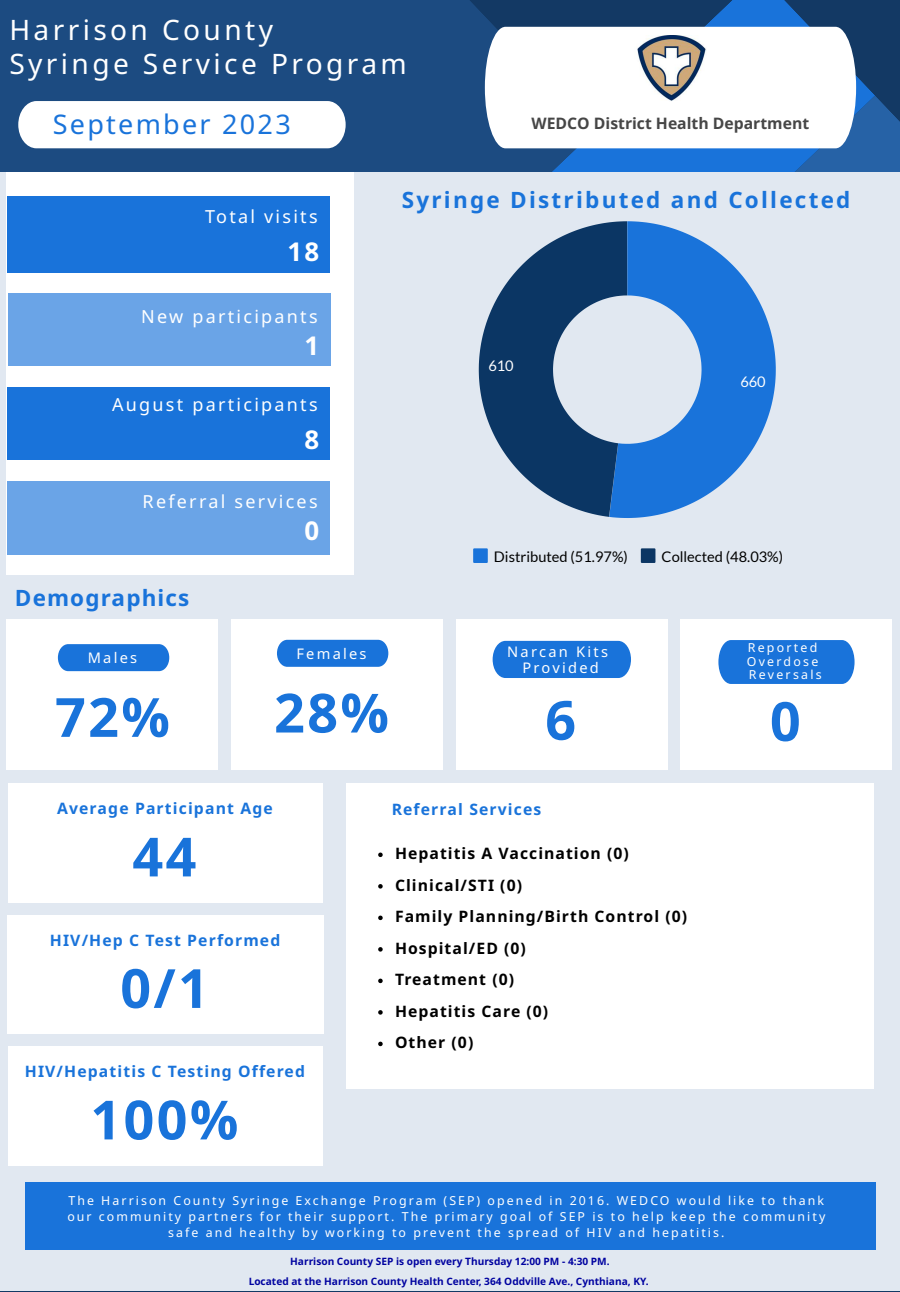
<style>
.page{position:relative;width:900px;height:1292px;background:#fff}
.page>*{position:absolute;margin:0;border:0;box-sizing:border-box;transform-origin:0 0}
.t1{font:700 54px "Noto Sans";letter-spacing:.04em;color:#1973da}
.t2{font:28.2px/33.8px "Noto Sans";letter-spacing:.12em;color:#fff}
.t3{font:27px "Noto Sans";letter-spacing:.085em;color:#1973da}
.t4{font:700 25.8px "Noto Sans";color:#fff}
.t5{font:700 22.5px "Noto Sans";letter-spacing:.1em;color:#1973da}
.t6{font:700 22.5px "Noto Sans";letter-spacing:.05em;color:#1973da}
.t7{font:18px "Noto Sans";letter-spacing:.125em;color:#fff}
.t8{font:700 15.75px "Noto Sans";letter-spacing:.065em;color:#000}
.t9{font:700 15.75px "Noto Sans";letter-spacing:.07em;color:#1973da}
.t10{font:700 15.75px "Open Sans";color:#464646}
.t11{font:14.7px/15.8px "Noto Sans";letter-spacing:.155em;color:#fff;text-align:center}
.t12{font:14.55px "Lato";color:#000}
.t13{font:14.55px "Lato";color:#fff}
.t14{font:12.3px/13.5px "Noto Sans";letter-spacing:.165em;color:#fff}
.t15{font:700 10.2px/20.2px "Noto Sans";color:#0002a0;text-align:center}
</style>
<div class="page">
<div style="left:0;top:0;width:452px;height:172px;background:#1c4b81"></div>
<svg style="left:452px;top:0;width:423px;height:172px;background:#1a5395"></svg>
<div style="left:0;top:172px;width:900px;height:1118px;background:#e1e8f1"></div>
<svg style="left:18px;top:101px;width:328px;height:47px"></svg>
<div style="left:681px;top:619px;width:211px;height:151px;background:#fff"></div>
<div style="left:456px;top:619px;width:212px;height:151px;background:#fff"></div>
<div style="left:231px;top:619px;width:212px;height:151px;background:#fff"></div>
<div style="left:7px;top:619px;width:211px;height:151px;background:#fff"></div>
<div style="left:7px;top:172px;width:347px;height:403px;background:#fff"></div>
<div style="left:7px;top:196px;width:323px;height:76px;background:#1973da"></div>
<div style="left:7px;top:387px;width:323px;height:72px;background:#1973da"></div>
<div style="left:8px;top:293px;width:323px;height:72px;background:#6aa4e7"></div>
<div style="left:7px;top:481px;width:323px;height:73px;background:#6aa4e7"></div>
<svg style="left:58px;top:644px;width:111px;height:27px;background:#2278db"></svg>
<svg style="left:277px;top:639px;width:111px;height:27px;background:#277bdc"></svg>
<div style="left:493px;top:641px;width:138px;height:37px;background:#1973da"></div>
<svg style="left:718px;top:640px;width:137px;height:44px;background:#2479db"></svg>
<div style="left:346px;top:783px;width:528px;height:305px;background:#fff"></div>
<svg style="left:378px;top:852px;width:5px;height:5px"></svg>
<svg style="left:378px;top:884px;width:5px;height:4px"></svg>
<svg style="left:378px;top:915px;width:5px;height:5px"></svg>
<svg style="left:378px;top:947px;width:5px;height:4px"></svg>
<svg style="left:378px;top:978px;width:5px;height:5px"></svg>
<svg style="left:378px;top:1010px;width:5px;height:4px"></svg>
<svg style="left:378px;top:1041px;width:5px;height:5px"></svg>
<div style="left:8px;top:783px;width:315px;height:120px;background:#fff"></div>
<svg style="left:610px;top:221px;width:166px;height:297px;fill:#1973da"></svg>
<svg style="left:479px;top:221px;width:148px;height:296px"></svg>
<svg style="left:473px;top:548px;width:15px;height:15px"></svg>
<svg style="left:641px;top:548px;width:14px;height:15px"></svg>
<div style="left:8px;top:915px;width:316px;height:118px;background:#fff"></div>
<div style="left:8px;top:1046px;width:315px;height:119px;background:#fff"></div>
<div style="left:25px;top:1182px;width:850px;height:67px;background:#1973da"></div>
<svg style="left:485px;top:27px;width:371px;height:121px"></svg>
<img style="left:635px;top:36px;width:72px;height:65px">
<p class="t2" style="left:9px;top:12px;width:399px">Harrison County<br>Syringe Service Program</p>
<p class="t3" style="left:53px;top:105px;width:239px">September 2023</p>
<p class="t10" style="left:532px;top:112px;width:279px">WEDCO District Health Department</p>
<p class="t7" style="left:205px;top:203px;width:114px">Total visits</p>
<p class="t4" style="left:287px;top:233px;width:33px">18</p>
<p class="t5" style="left:402px;top:183px;width:450px">Syringe Distributed and Collected</p>
<p class="t7" style="left:141px;top:304px;width:178px">New participants</p>
<p class="t4" style="left:305px;top:327px;width:16px">1</p>
<p class="t7" style="left:112px;top:392px;width:207px">August participants</p>
<p class="t4" style="left:305px;top:421px;width:16px">8</p>
<p class="t7" style="left:143px;top:489px;width:177px">Referral services</p>
<p class="t6" style="left:15px;top:582px;width:176px">Demographics</p>
<p class="t4" style="left:305px;top:512px;width:16px">0</p>
<p class="t11" style="left:296px;top:645px;width:72px">Females</p>
<p class="t11" style="left:88px;top:649px;width:51px">Males</p>
<p class="t1" style="left:55px;top:679px;width:116px">72%</p>
<p class="t1" style="left:274px;top:674px;width:116px">28%</p>
<p class="t13" style="left:488px;top:356px;width:27px">610</p>
<p class="t13" style="left:740px;top:372px;width:27px">660</p>
<p class="t12" style="left:494px;top:547px;width:135px">Distributed (51.97%)</p>
<p class="t12" style="left:662px;top:547px;width:123px">Collected (48.03%)</p>
<p class="t11" style="left:507px;top:643px;width:102px">Narcan Kits<br>Provided</p>
<p class="t1" style="left:545px;top:682px;width:32px">6</p>
<p class="t14" style="left:747px;top:641px;width:76px">Reported<br>Overdose<br>Reversals</p>
<p class="t1" style="left:770px;top:683px;width:32px">0</p>
<p class="t9" style="left:57px;top:797px;width:217px">Average Participant Age</p>
<p class="t1" style="left:132px;top:818px;width:66px">44</p>
<p class="t9" style="left:50px;top:928px;width:232px">HIV/Hep C Test Performed</p>
<p class="t1" style="left:120px;top:950px;width:90px">0/1</p>
<p class="t9" style="left:25px;top:1060px;width:282px">HIV/Hepatitis C Testing Offered</p>
<p class="t1" style="left:90px;top:1081px;width:150px">100%</p>
<p class="t9" style="left:392px;top:798px;width:151px">Referral Services</p>
<p class="t8" style="left:395px;top:842px;width:235px">Hepatitis A Vaccination (0)</p>
<p class="t8" style="left:395px;top:874px;width:129px">Clinical/STI (0)</p>
<p class="t8" style="left:395px;top:905px;width:294px">Family Planning/Birth Control (0)</p>
<p class="t8" style="left:395px;top:937px;width:132px">Hospital/ED (0)</p>
<p class="t8" style="left:395px;top:968px;width:121px">Treatment (0)</p>
<p class="t8" style="left:395px;top:1000px;width:155px">Hepatitis Care (0)</p>
<p class="t8" style="left:395px;top:1031px;width:80px">Other (0)</p>
<p class="t14" style="left:67px;top:1191px;width:759px;line-height:16.4px;text-align:center">The Harrison County Syringe Exchange Program (SEP) opened in 2016. WEDCO would like to thank our community partners for their support. The primary goal of SEP is to help keep the community safe and healthy by working to prevent the spread of HIV and hepatitis.</p>
<p class="t15" style="left:249px;top:1250px;width:402px">Harrison County SEP is open every Thursday 12:00 PM - 4:30 PM.<br>Located at the Harrison County Health Center, 364 Oddville Ave., Cynthiana, KY.</p>
</div>
